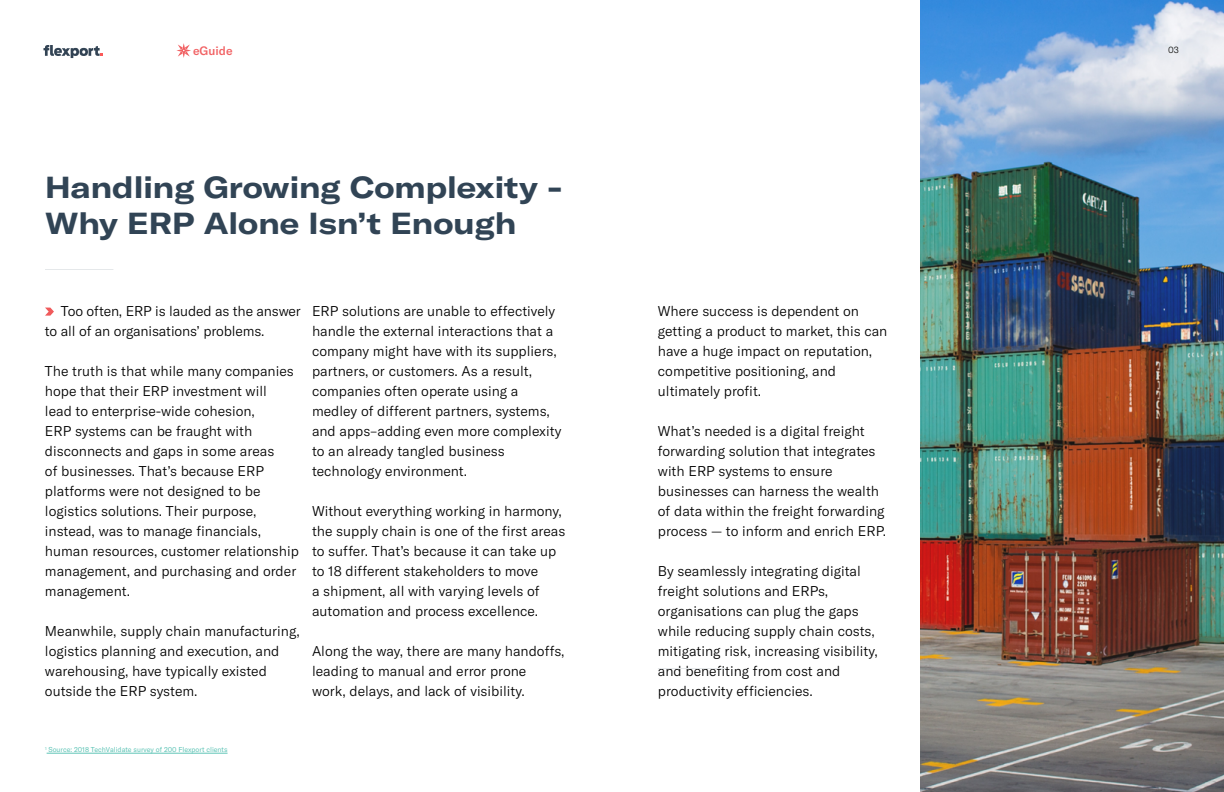
<style>
.page{position:relative;width:1224px;height:792px;background:#fff}
.page>*{position:absolute;margin:0;border:0;box-sizing:border-box;transform-origin:0 0}
.t1{font:700 expanded 30px/36px "GT America";color:#314455}
.t2{font:300 14px/20px "GT America";color:#000}
.t3{font:500 12px "GT America";color:#f16264}
.t4{font:300 9px "GT America";color:#000}
.t5{font:7px "GT America";color:#5ec4b6}
</style>
<div class="page">
<img style="left:921px;top:0;width:303px;height:792px">
<svg style="left:45px;top:308px;width:9px;height:8px"></svg>
<hr style="left:45px;top:269px;width:68px;height:1px;background:#e5e8ea">
<hr style="left:47px;top:753px;width:181px;height:1px;background:#5ec4b6">
<hr style="left:658px;top:668px;width:68px;height:1px;background:#e5e8ea">
<svg style="left:43px;top:45px;width:60px;height:13px"></svg>
<svg style="left:176px;top:43px;width:15px;height:15px"></svg>
<p class="t3" style="left:193px;top:43px;width:41px">eGuide</p>
<p class="t4" style="left:1168px;top:45px;width:12px">03</p>
<h1 class="t1" style="left:45px;top:169px;width:519px">Handling Growing Complexity -<br>Why ERP Alone Isn’t Enough</h1>
<p class="t2" style="left:45px;top:301px;width:257px;text-indent:16px">Too often, ERP is lauded as the answer to all of an organisations’ problems.</p>
<p class="t2" style="left:45px;top:361px;width:255px">The truth is that while many companies hope that their ERP investment will<br>lead to enterprise-wide cohesion,<br>ERP systems can be fraught with disconnects and gaps in some areas<br>of businesses. That’s because ERP platforms were not designed to be logistics solutions. Their purpose, instead, was to manage financials, human resources, customer relationship management, and purchasing and order management.</p>
<p class="t2" style="left:45px;top:621px;width:256px">Meanwhile, supply chain manufacturing, logistics planning and execution, and warehousing, have typically existed outside the ERP system.</p>
<p class="t2" style="left:312px;top:301px;width:251px">ERP solutions are unable to effectively handle the external interactions that a company might have with its suppliers, partners, or customers. As a result, companies often operate using a medley of different partners, systems, and apps–adding even more complexity to an already tangled business technology environment.</p>
<p class="t2" style="left:312px;top:501px;width:255px">Without everything working in harmony, the supply chain is one of the first areas to suffer. That’s because it can take up to 18 different stakeholders to move<br>a shipment, all with varying levels of automation and process excellence.</p>
<p class="t2" style="left:312px;top:641px;width:254px">Along the way, there are many handoffs, leading to manual and error prone<br>work, delays, and lack of visibility.</p>
<p class="t5" style="left:45px;top:746px;width:184px"><sup>1</sup> Source: 2018 TechValidate survey of 200 Flexport clients</p>
<p class="t2" style="left:658px;top:301px;width:231px">Where success is dependent on getting a product to market, this can have a huge impact on reputation, competitive positioning, and ultimately profit.</p>
<p class="t2" style="left:658px;top:421px;width:230px">What’s needed is a digital freight forwarding solution that integrates with ERP systems to ensure businesses can harness the wealth of data within the freight forwarding process — to inform and enrich ERP.</p>
<p class="t2" style="left:658px;top:561px;width:222px">By seamlessly integrating digital freight solutions and ERPs, organisations can plug the gaps while reducing supply chain costs, mitigating risk, increasing visibility, and benefiting from cost and productivity efficiencies.</p>
</div>
